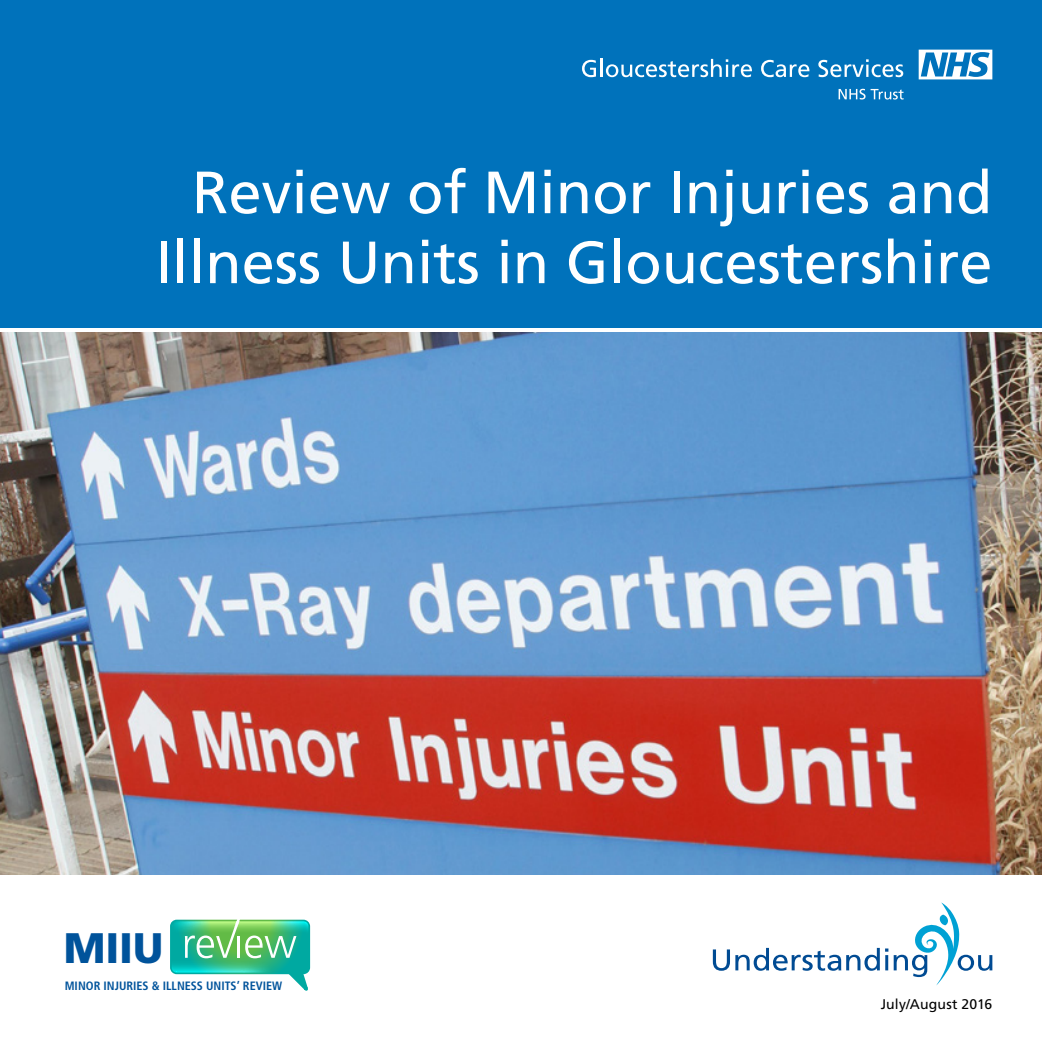
<style>
.page{position:relative;width:1042px;height:1042px;background:#fff}
.page>*{position:absolute;margin:0;border:0;box-sizing:border-box;transform-origin:0 0}
.t1{font:59.5px/70px "Frutiger";color:#fff;text-align:right}
.t2{font:900 42.7px "Frutiger";color:#00539b}
.t3{font:14px "Frutiger";letter-spacing:.01em;color:#000}
.t4{font:700 condensed 12.08px "Frutiger";color:#00539b}
</style>
<div class="page">
<div style="left:0;top:0;width:1042px;height:327px;background:#0072bb"></div>
<img style="left:0;top:332px;width:1042px;height:542px">
<svg style="left:918px;top:50px;width:74px;height:29px"></svg>
<svg style="left:582px;top:59px;width:170px;height:18px"></svg>
<svg style="left:761px;top:60px;width:48px;height:17px"></svg>
<svg style="left:818px;top:59px;width:85px;height:18px"></svg>
<svg style="left:838px;top:89px;width:65px;height:11px"></svg>
<svg style="left:170px;top:919px;width:140px;height:72px"></svg>
<svg style="left:713px;top:902px;width:279px;height:84px"></svg>
<p class="t1" style="left:156px;top:157px;width:838px">Review of Minor Injuries and<br>Illness Units in Gloucestershire</p>
<p class="t2" style="left:64px;top:922px;width:101px">MIIU</p>
<p class="t4" style="left:65px;top:978px;width:219px">MINOR INJURIES &amp; ILLNESS UNITS’ REVIEW</p>
<p class="t3" style="left:880px;top:996px;width:113px">July/August 2016</p>
</div>
